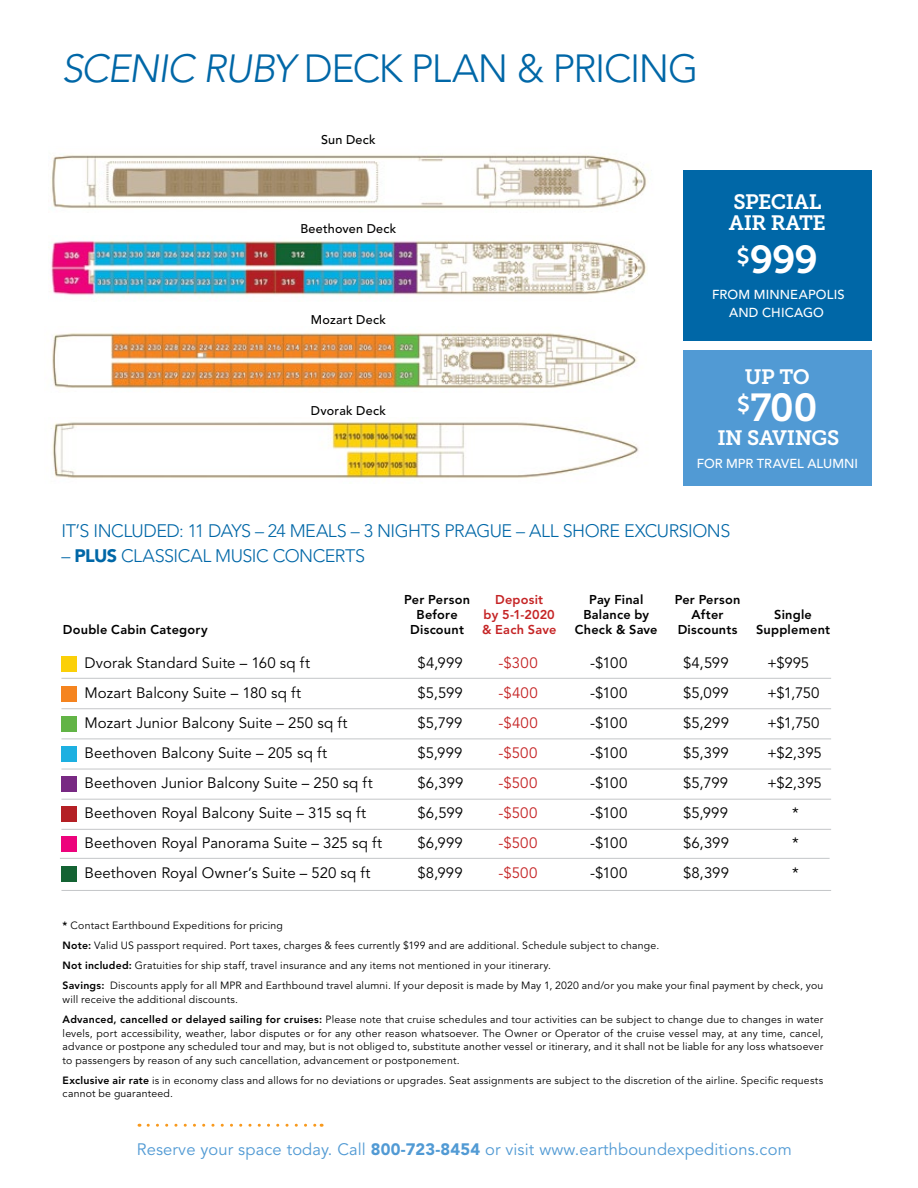
<style>
.page{position:relative;width:918px;height:1188px;background:#fff}
.page>*{position:absolute;margin:0;border:0;box-sizing:border-box;transform-origin:0 0}
.t1{font:300 39px "Avenir";letter-spacing:-.035em;color:#0067a7}
.t2{font:38.85px "Museo Slab 700";letter-spacing:-.03em;color:#fff}
.t3{font:20.7px/20.7px "Museo Slab 700";letter-spacing:-.025em;color:#fff}
.t4{font:300 18px "Avenir";letter-spacing:-.03em;color:#0067a7}
.t5{font:16.5px "Avenir";letter-spacing:.01em;color:#519ad4}
.t6{font:15px "Avenir";letter-spacing:.005em;color:#000}
.t7{font:15px "Avenir";letter-spacing:.025em;color:#c52425}
.t8{font:500 12.9px/18px "Avenir";letter-spacing:.01em;color:#fff;text-align:center}
.t9{font:800 12.75px/15px "Avenir";letter-spacing:.015em;color:#000;text-align:center}
.t10{font:800 12.75px/15px "Avenir";letter-spacing:.015em;color:#c52425;text-align:center}
.t11{font:500 12.6px "Avenir";letter-spacing:.02em;color:#000}
.t12{font:10.5px/20.2px "Avenir";letter-spacing:.02em;color:#000}
.s1{font-style:italic}
.s2{font-weight:900}
.s3{font-weight:800}
</style>
<div class="page">
<svg style="left:148px;top:1124px;width:174px;height:3px"></svg>
<img style="left:51px;top:154px;width:596px;height:55px">
<img style="left:50px;top:241px;width:597px;height:55px">
<img style="left:52px;top:332px;width:586px;height:57px">
<img style="left:52px;top:422px;width:587px;height:59px">
<div style="left:62px;top:656px;width:15px;height:15px;background:#fbd008"></div>
<div style="left:62px;top:686px;width:15px;height:15px;background:#f5841f"></div>
<div style="left:62px;top:716px;width:15px;height:16px;background:#62b446"></div>
<div style="left:62px;top:746px;width:15px;height:16px;background:#1db0e1"></div>
<div style="left:62px;top:776px;width:15px;height:16px;background:#782983"></div>
<div style="left:62px;top:806px;width:15px;height:16px;background:#b42025"></div>
<div style="left:62px;top:836px;width:15px;height:16px;background:#ed037c"></div>
<div style="left:62px;top:867px;width:15px;height:15px;background:#146333"></div>
<hr style="left:61px;top:678px;width:770px;height:1px;background:#c4c6c8">
<hr style="left:61px;top:708px;width:770px;height:1px;background:#c4c6c8">
<hr style="left:61px;top:739px;width:770px;height:1px;background:#c4c6c8">
<hr style="left:61px;top:769px;width:770px;height:1px;background:#c4c6c8">
<hr style="left:61px;top:799px;width:770px;height:1px;background:#c4c6c8">
<hr style="left:61px;top:829px;width:770px;height:1px;background:#c4c6c8">
<hr style="left:60px;top:858px;width:770px;height:1px;background:#c4c6c8">
<hr style="left:61px;top:890px;width:770px;height:1px;background:#c4c6c8">
<div style="left:683px;top:170px;width:189px;height:170px;background:#0067a7"></div>
<div style="left:683px;top:351px;width:189px;height:135px;background:#519ad4"></div>
<h1 class="t1" style="left:61px;top:45px;width:638px"><span class="s1">SCENIC RUBY</span> DECK PLAN &amp; PRICING</h1>
<p class="t11" style="left:321px;top:132px;width:56px">Sun Deck</p>
<p class="t11" style="left:300px;top:221px;width:97px">Beethoven Deck</p>
<p class="t11" style="left:311px;top:313px;width:76px">Mozart Deck</p>
<p class="t11" style="left:311px;top:403px;width:76px">Dvorak Deck</p>
<h3 class="t3" style="left:729px;top:191px;width:99px">SPECIAL<br>AIR RATE</h3>
<h2 class="t2" style="left:737px;top:238px;width:83px"><sup>$</sup>999</h2>
<p class="t8" style="left:712px;top:286px;width:134px">FROM MINNEAPOLIS<br>AND CHICAGO</p>
<h3 class="t3" style="left:745px;top:366px;width:66px">UP TO</h3>
<h2 class="t2" style="left:737px;top:386px;width:82px"><sup>$</sup>700</h2>
<h3 class="t3" style="left:718px;top:428px;width:123px">IN SAVINGS</h3>
<p class="t8" style="left:697px;top:455px;width:163px">FOR MPR TRAVEL ALUMNI</p>
<h3 class="t4" style="left:61px;top:520px;width:670px">IT’S INCLUDED: 11 DAYS – 24 MEALS – 3 NIGHTS PRAGUE – ALL SHORE EXCURSIONS</h3>
<h3 class="t4" style="left:61px;top:546px;width:305px">– <span class="s2">PLUS</span> CLASSICAL MUSIC CONCERTS</h3>
<p class="t9" style="left:63px;top:622px;width:146px">Double Cabin Category</p>
<p class="t9" style="left:404px;top:592px;width:67px">Per Person<br>Before<br>Discount</p>
<p class="t10" style="left:482px;top:592px;width:76px">Deposit<br>by 5-1-2020 &amp; Each Save</p>
<p class="t9" style="left:575px;top:592px;width:84px">Pay Final<br>Balance by<br>Check &amp; Save</p>
<p class="t9" style="left:675px;top:592px;width:67px">Per Person<br>After<br>Discounts</p>
<p class="t9" style="left:756px;top:607px;width:76px">Single<br>Supplement</p>
<h3 class="t6" style="left:85px;top:655px;width:227px">Dvorak Standard Suite – 160 sq ft</h3>
<h3 class="t6" style="left:418px;top:655px;width:47px">$4,999</h3>
<h3 class="t7" style="left:499px;top:655px;width:41px">-$300</h3>
<h3 class="t6" style="left:590px;top:655px;width:39px">-$100</h3>
<h3 class="t6" style="left:683px;top:655px;width:47px">$4,599</h3>
<h3 class="t6" style="left:767px;top:655px;width:44px">+$995</h3>
<h3 class="t6" style="left:85px;top:685px;width:218px">Mozart Balcony Suite – 180 sq ft</h3>
<h3 class="t6" style="left:418px;top:685px;width:47px">$5,599</h3>
<h3 class="t7" style="left:499px;top:685px;width:41px">-$400</h3>
<h3 class="t6" style="left:590px;top:685px;width:39px">-$100</h3>
<h3 class="t6" style="left:683px;top:685px;width:47px">$5,099</h3>
<h3 class="t6" style="left:767px;top:685px;width:54px">+$1,750</h3>
<h3 class="t6" style="left:85px;top:715px;width:264px">Mozart Junior Balcony Suite – 250 sq ft</h3>
<h3 class="t6" style="left:418px;top:715px;width:47px">$5,799</h3>
<h3 class="t7" style="left:499px;top:715px;width:41px">-$400</h3>
<h3 class="t6" style="left:590px;top:715px;width:39px">-$100</h3>
<h3 class="t6" style="left:683px;top:715px;width:48px">$5,299</h3>
<h3 class="t6" style="left:767px;top:715px;width:54px">+$1,750</h3>
<h3 class="t6" style="left:85px;top:745px;width:244px">Beethoven Balcony Suite – 205 sq ft</h3>
<h3 class="t6" style="left:418px;top:745px;width:47px">$5,999</h3>
<h3 class="t7" style="left:499px;top:745px;width:40px">-$500</h3>
<h3 class="t6" style="left:590px;top:745px;width:39px">-$100</h3>
<h3 class="t6" style="left:683px;top:745px;width:47px">$5,399</h3>
<h3 class="t6" style="left:767px;top:745px;width:56px">+$2,395</h3>
<h3 class="t6" style="left:85px;top:775px;width:290px">Beethoven Junior Balcony Suite – 250 sq ft</h3>
<h3 class="t6" style="left:418px;top:775px;width:48px">$6,399</h3>
<h3 class="t7" style="left:499px;top:775px;width:40px">-$500</h3>
<h3 class="t6" style="left:590px;top:775px;width:39px">-$100</h3>
<h3 class="t6" style="left:683px;top:775px;width:47px">$5,799</h3>
<h3 class="t6" style="left:767px;top:775px;width:56px">+$2,395</h3>
<h3 class="t6" style="left:85px;top:805px;width:283px">Beethoven Royal Balcony Suite – 315 sq ft</h3>
<h3 class="t6" style="left:418px;top:805px;width:47px">$6,599</h3>
<h3 class="t7" style="left:499px;top:805px;width:40px">-$500</h3>
<h3 class="t6" style="left:590px;top:805px;width:39px">-$100</h3>
<h3 class="t6" style="left:683px;top:805px;width:47px">$5,999</h3>
<h3 class="t6" style="left:792px;top:805px;width:8px">*</h3>
<h3 class="t6" style="left:85px;top:835px;width:299px">Beethoven Royal Panorama Suite – 325 sq ft</h3>
<h3 class="t6" style="left:418px;top:835px;width:47px">$6,999</h3>
<h3 class="t7" style="left:499px;top:835px;width:40px">-$500</h3>
<h3 class="t6" style="left:590px;top:835px;width:39px">-$100</h3>
<h3 class="t6" style="left:683px;top:835px;width:48px">$6,399</h3>
<h3 class="t6" style="left:792px;top:835px;width:8px">*</h3>
<h3 class="t6" style="left:85px;top:865px;width:288px">Beethoven Royal Owner’s Suite – 520 sq ft</h3>
<h3 class="t6" style="left:418px;top:865px;width:47px">$8,999</h3>
<h3 class="t7" style="left:499px;top:865px;width:40px">-$500</h3>
<h3 class="t6" style="left:590px;top:865px;width:39px">-$100</h3>
<h3 class="t6" style="left:683px;top:865px;width:48px">$8,399</h3>
<h3 class="t6" style="left:792px;top:865px;width:8px">*</h3>
<p class="t12" style="left:63px;top:915px;width:762px"><span class="s3">*</span> Contact Earthbound Expeditions for pricing<br><span class="s3">Note:</span> Valid US passport required. Port taxes, charges &amp; fees currently $199 and are additional. Schedule subject to change.<br><span class="s3">Not included:</span> Gratuities for ship staff, travel insurance and any items not mentioned in your itinerary.<br><span class="s3">Savings:</span> Discounts apply for all MPR and Earthbound travel alumni. If your deposit is made by May 1, 2020 and/or you make your final payment by check, you</p>
<p class="t12" style="left:63px;top:989px;width:762px">will receive the additional discounts.<br><span class="s3">Advanced, cancelled or delayed sailing for cruises:</span> Please note that cruise schedules and tour activities can be subject to change due to changes in water</p>
<p class="t12" style="left:63px;top:1027px;width:762px;line-height:13.5px;text-align:justify">levels, port accessibility, weather, labor disputes or for any other reason whatsoever. The Owner or Operator of the cruise vessel may, at any time, cancel, advance or postpone any scheduled tour and may, but is not obliged to, substitute another vessel or itinerary, and it shall not be liable for any loss whatsoever to passengers by reason of any such cancellation, advancement or postponement.</p>
<p class="t12" style="left:63px;top:1074px;width:762px;line-height:13.5px"><span class="s3">Exclusive air rate</span> is in economy class and allows for no deviations or upgrades. Seat assignments are subject to the discretion of the airline. Specific requests cannot be guaranteed.</p>
<h3 class="t5" style="left:137px;top:1140px;width:656px">Reserve your space today. Call <span class="s2">800-723-8454</span> or visit www.earthboundexpeditions.com</h3>
</div>
